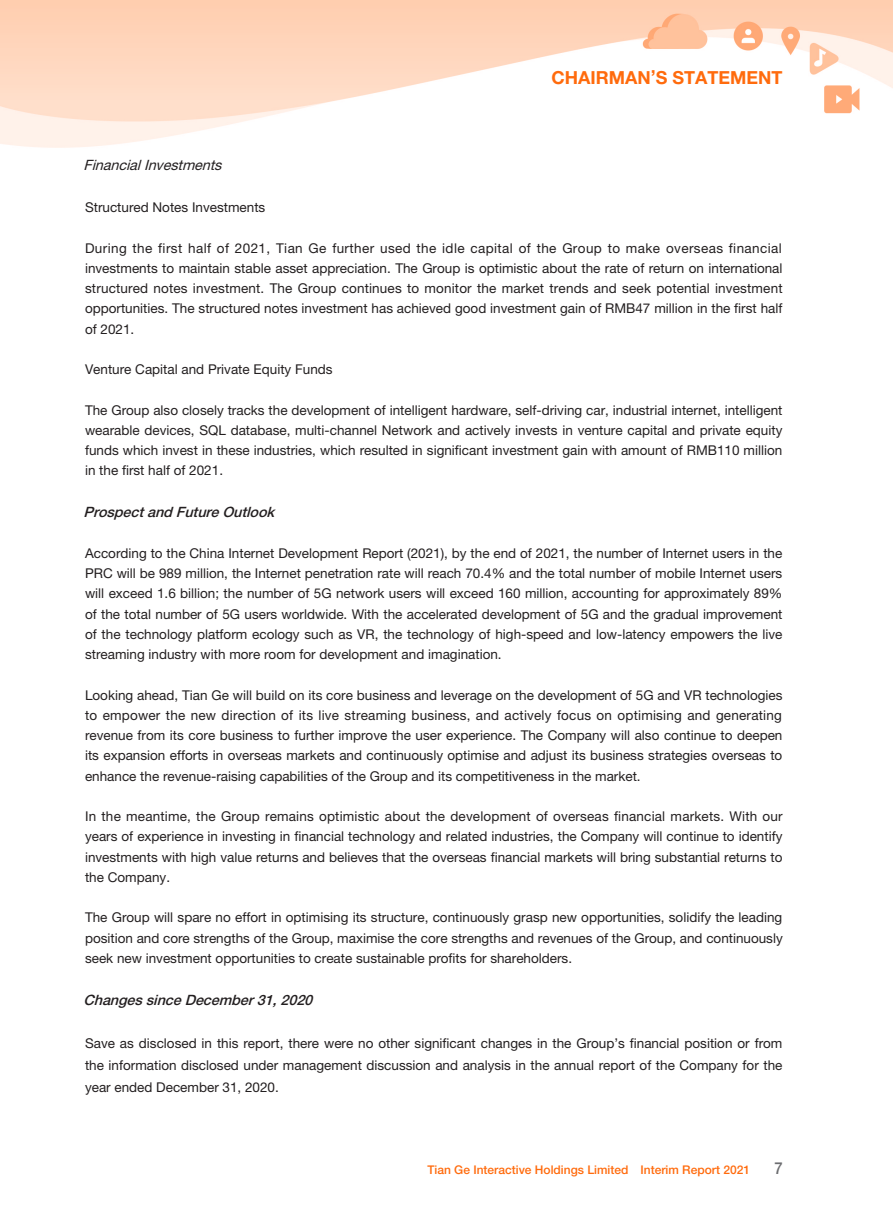
<style>
.page{position:relative;width:893px;height:1212px;background:#fff}
.page>*{position:absolute;margin:0;border:0;box-sizing:border-box;transform-origin:0 0}
.t1{font:700 18px "Helvetica Neue LT Std";color:#ff6b0d}
.t2{font:500 16.5px "Helvetica Neue LT Std";color:#6c6d70;scale:.9 1}
.t3{font:italic 500 14.25px "Helvetica Neue LT Std";color:#231f20}
.t4{font:italic 14.25px "Helvetica Neue LT Std";color:#231f20}
.t5{font:13.5px/20.2px "Helvetica Neue LT Std";color:#231f20;text-align:justify}
.t6{font:500 12px "Helvetica Neue LT Std";color:#ff6b0d}
</style>
<div class="page">
<img style="left:0;top:0;width:893px;height:148px">
<h1 class="t1" style="left:551px;top:67px;width:232px">CHAIRMAN’S STATEMENT</h1>
<p class="t4" style="left:84px;top:156px;width:144px">FinancialInvestments</p>
<p class="t5" style="left:85px;top:197px;width:182px">Structured Notes Investments</p>
<p class="t5" style="left:85px;top:237px;width:699px">During the first half of 2021, Tian Ge further used the idle capital of the Group to make overseas financial investments to maintain stable asset appreciation. The Group is optimistic about the rate of return on international structured notes investment. The Group continues to monitor the market trends and seek potential investment opportunities. The structured notes investment has achieved good investment gain of RMB47 million in the first half of 2021.</p>
<p class="t5" style="left:85px;top:359px;width:249px">Venture Capital and Private Equity Funds</p>
<p class="t5" style="left:85px;top:399px;width:699px">The Group also closely tracks the development of intelligent hardware, self-driving car, industrial internet, intelligent wearable devices, SQL database, multi-channel Network and actively invests in venture capital and private equity funds which invest in these industries, which resulted in significant investment gain with amount of RMB110 million in the first half of 2021.</p>
<p class="t3" style="left:84px;top:504px;width:197px">Prospectand FutureOutlook</p>
<p class="t5" style="left:85px;top:543px;width:699px">According to the China Internet Development Report (2021), by the end of 2021, the number of Internet users in the PRC will be 989 million, the Internet penetration rate will reach 70.4% and the total number of mobile Internet users will exceed 1.6 billion; the number of 5G network users will exceed 160 million, accounting for approximately 89% of the total number of 5G users worldwide. With the accelerated development of 5G and the gradual improvement of the technology platform ecology such as VR, the technology of high-speed and low-latency empowers the live streaming industry with more room for development and imagination.</p>
<p class="t5" style="left:85px;top:684px;width:699px">Looking ahead, Tian Ge will build on its core business and leverage on the development of 5G and VR technologies to empower the new direction of its live streaming business, and actively focus on optimising and generating revenue from its core business to further improve the user experience. The Company will also continue to deepen its expansion efforts in overseas markets and continuously optimise and adjust its business strategies overseas to enhance the revenue-raising capabilities of the Group and its competitiveness in the market.</p>
<p class="t5" style="left:85px;top:806px;width:699px">In the meantime, the Group remains optimistic about the development of overseas financial markets. With our years of experience in investing in financial technology and related industries, the Company will continue to identify investments with high value returns and believes that the overseas financial markets will bring substantial returns to the Company.</p>
<p class="t5" style="left:85px;top:907px;width:699px">The Group will spare no effort in optimising its structure, continuously grasp new opportunities, solidify the leading position and core strengths of the Group, maximise the core strengths and revenues of the Group, and continuously seek new investment opportunities to create sustainable profits for shareholders.</p>
<p class="t3" style="left:84px;top:991px;width:235px">ChangessinceDecember31,2020</p>
<p class="t5" style="left:85px;top:1032px;width:699px;line-height:21.8px">Save as disclosed in this report, there were no other significant changes in the Group’s financial position or from the information disclosed under management discussion and analysis in the annual report of the Company for the year ended December 31, 2020.</p>
<p class="t6" style="left:427px;top:1162px;width:324px">Tian Ge Interactive Holdings Limited Interim Report 2021</p>
<p class="t2" style="left:774px;top:1158px;width:11px">7</p>
</div>
